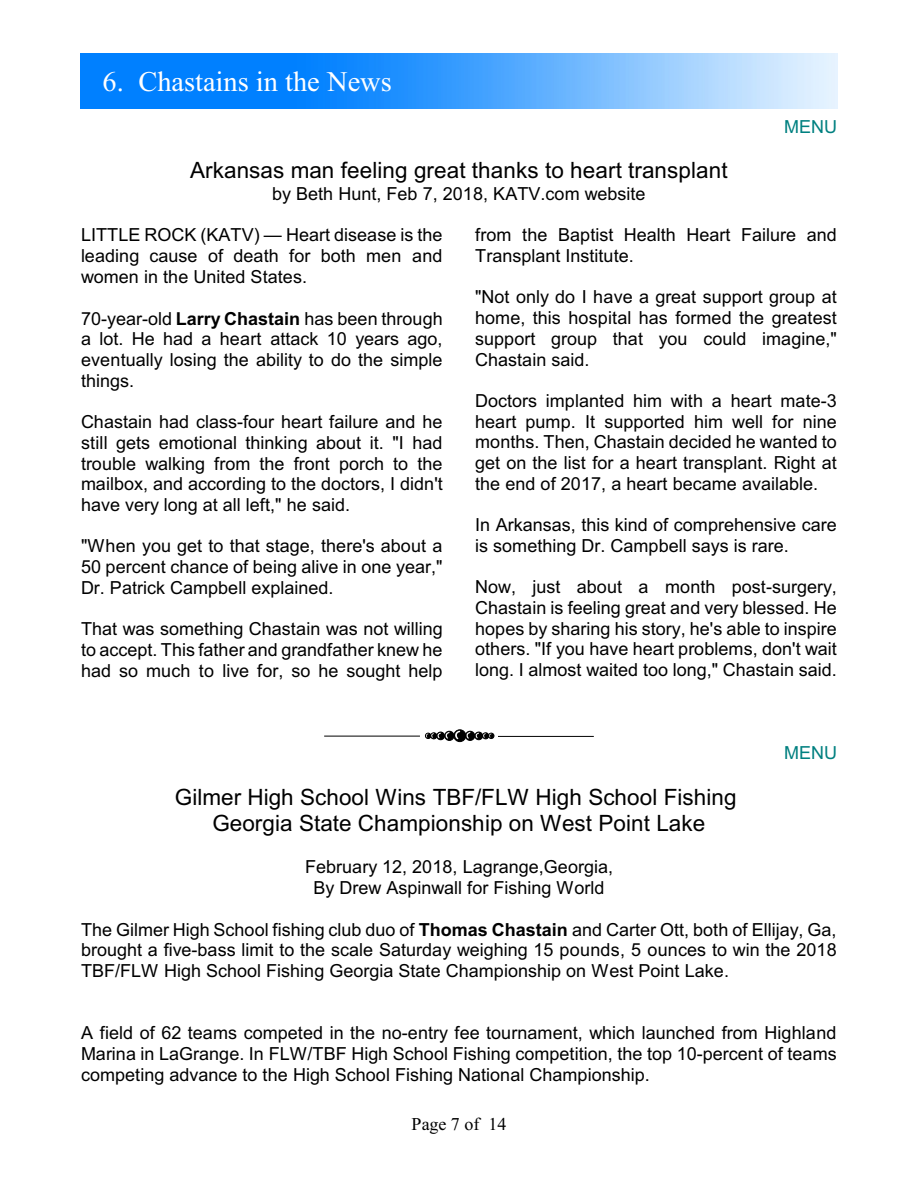
<style>
.page{position:relative;width:918px;height:1188px;background:#fff}
.page>*{position:absolute;margin:0;border:0;box-sizing:border-box;transform-origin:0 0}
.t1{font:28.5px "Times New Roman";color:#fff}
.t2{font:22.5px/25.8px "Arial";color:#000;text-align:center}
.t3{font:18px/20.7px "Arial";color:#000;text-align:justify}
.t4{font:18px "Times New Roman";color:#000}
.t5{font:18px "Arial";color:#008080}
.s1{font-weight:700}
</style>
<div class="page">
<img style="left:81px;top:54px;width:756px;height:54px">
<hr style="left:324px;top:736px;width:96px;height:1px;background:#000">
<hr style="left:498px;top:736px;width:96px;height:1px;background:#000">
<svg style="left:425px;top:730px;width:69px;height:12px"></svg>
<h1 class="t1" style="left:103px;top:72px;width:291px">6. Chastains in the News</h1>
<p class="t5" style="left:784px;top:120px;width:54px">MENU</p>
<p class="t2" style="left:190px;top:160px;width:539px">Arkansas man feeling great thanks to heart transplant</p>
<p class="t3" style="left:272px;top:185px;width:375px">by Beth Hunt, Feb 7, 2018, KATV.com website</p>
<p class="t3" style="left:81px;top:226px;width:363px">LITTLE ROCK (KATV) — Heart disease is the leading cause of death for both men and women in the United States.</p>
<p class="t3" style="left:81px;top:310px;width:363px">70-year-old <span class="s1">Larry Chastain</span> has been through a lot. He had a heart attack 10 years ago, eventually losing the ability to do the simple things.</p>
<p class="t3" style="left:81px;top:413px;width:363px">Chastain had class-four heart failure and he still gets emotional thinking about it. "I had trouble walking from the front porch to the mailbox, and according to the doctors, I didn't have very long at all left," he said.</p>
<p class="t3" style="left:81px;top:537px;width:363px">"When you get to that stage, there's about a 50 percent chance of being alive in one year," Dr. Patrick Campbell explained.</p>
<p class="t3" style="left:81px;top:620px;width:363px">That was something Chastain was not willing to accept. This father and grandfather knew he had so much to live for, so he sought help</p>
<p class="t3" style="left:475px;top:226px;width:363px">from the Baptist Health Heart Failure and<br>Transplant Institute.</p>
<p class="t3" style="left:475px;top:288px;width:363px">"Not only do I have a great support group at home, this hospital has formed the greatest support group that you could imagine," Chastain said.</p>
<p class="t3" style="left:475px;top:392px;width:363px">Doctors implanted him with a heart mate-3 heart pump. It supported him well for nine months. Then, Chastain decided he wanted to get on the list for a heart transplant. Right at the end of 2017, a heart became available.</p>
<p class="t3" style="left:475px;top:516px;width:363px">In Arkansas, this kind of comprehensive care is something Dr. Campbell says is rare.</p>
<p class="t3" style="left:475px;top:578px;width:363px">Now, just about a month post-surgery, Chastain is feeling great and very blessed. He hopes by sharing his story, he's able to inspire others. "If you have heart problems, don't wait long. I almost waited too long," Chastain said.</p>
<p class="t5" style="left:784px;top:746px;width:54px">MENU</p>
<p class="t2" style="left:175px;top:786px;width:563px">Gilmer High School Wins TBF/FLW High School Fishing<br>Georgia State Championship on West Point Lake</p>
<p class="t3" style="left:305px;top:858px;width:309px;text-align:center">February 12, 2018, Lagrange,Georgia,<br>By Drew Aspinwall for Fishing World</p>
<p class="t3" style="left:81px;top:921px;width:757px">The Gilmer High School fishing club duo of <span class="s1">Thomas Chastain</span> and Carter Ott, both of Ellijay, Ga, brought a five-bass limit to the scale Saturday weighing 15 pounds, 5 ounces to win the 2018<br>TBF/FLW High School Fishing Georgia State Championship on West Point Lake.</p>
<p class="t3" style="left:81px;top:1024px;width:757px">A field of 62 teams competed in the no-entry fee tournament, which launched from Highland Marina in LaGrange. In FLW/TBF High School Fishing competition, the top 10-percent of teams competing advance to the High School Fishing National Championship.</p>
<p class="t4" style="left:412px;top:1117px;width:96px">Page 7 of 14</p>
</div>
